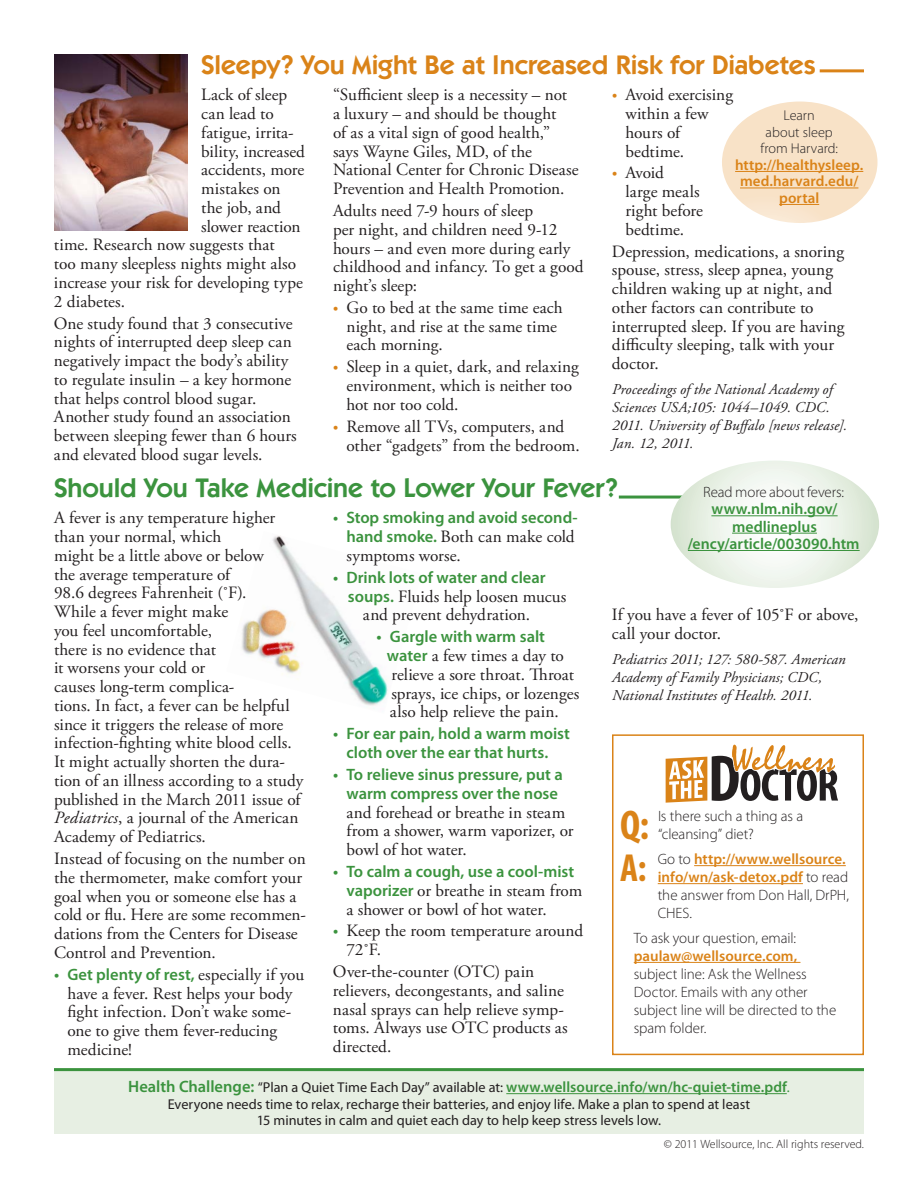
<style>
.page{position:relative;width:918px;height:1188px;background:#fff}
.page>*{position:absolute;margin:0;border:0;box-sizing:border-box;transform-origin:0 0}
.t1{font:700 condensed 41.7px "Myriad Pro";color:#da8318}
.t2{font:700 condensed 39.3px "Myriad Pro";color:#da8318}
.t3{font:600 27px "Itc Kabel";color:#da8318}
.t4{font:600 27px "Itc Kabel";color:#3b933e}
.t5{font:17.25px/18.8px "Adobe Garamond Pro";color:#231f20}
.t6{font:600 16.5px/18.8px "Myriad Pro";color:#3b933e;text-align:center}
.t7{font:600 15.75px/17.4px "Myriad Pro";color:#3b933e;text-align:center}
.t8{font:italic 15px/18px "Adobe Garamond Pro";letter-spacing:.005em;color:#231f20}
.t9{font:300 15px/18px "Myriad Pro";letter-spacing:-.005em;color:#231f20}
.t10{font:600 15px/18px "Myriad Pro";color:#da8318}
.t11{font:600 15px "Myriad Pro";color:#3b933e}
.t12{font:14.25px/16.5px "Myriad Pro";color:#231f20;text-align:center}
.t13{font:300 14.25px/16.5px "Myriad Pro";letter-spacing:-.005em;color:#231f20;text-align:center}
.t14{font:300 12px "Myriad Pro";color:#231f20}
.s1{font-family:"Myriad Pro";font-weight:600;font-size:16.5px;color:#da8318}
.s2{font-style:italic}
.s3{font-family:"Adobe Garamond Pro";font-weight:400;font-size:17.25px;color:#231f20}
.s4{font-family:"Myriad Pro";font-weight:600;font-size:16.5px;color:#3b933e}
.s5{font-weight:300;color:#231f20}
.s6{font-size:16.5px}
.s7{font-weight:400;font-size:14.25px;color:#231f20}
.s8{font-weight:400;font-size:14.25px}
</style>
<div class="page">
<div style="left:54px;top:1071px;width:810px;height:63px;background:#e7efe3"></div>
<hr style="left:54px;top:1068px;width:810px;height:3px;background:#3b933e">
<img style="left:241px;top:536px;width:147px;height:170px">
<hr style="left:694px;top:865px;width:152px;height:1px;background:#da8318">
<hr style="left:658px;top:883px;width:145px;height:1px;background:#da8318">
<hr style="left:634px;top:962px;width:166px;height:1px;background:#da8318">
<div style="left:612px;top:734px;width:252px;height:321px;border:2px solid #da8318"></div>
<hr style="left:506px;top:1093px;width:281px;height:1px;background:#3b933e">
<svg style="left:666px;top:744px;width:172px;height:59px"></svg>
<hr style="left:820px;top:69px;width:44px;height:3px;background:#da8318">
<hr style="left:619px;top:496px;width:245px;height:3px;background:#3b933e">
<svg style="left:722px;top:102px;width:156px;height:121px"></svg>
<hr style="left:735px;top:171px;width:128px;height:1px;background:#da8318">
<hr style="left:740px;top:188px;width:118px;height:1px;background:#da8318">
<hr style="left:779px;top:204px;width:40px;height:1px;background:#da8318">
<svg style="left:671px;top:461px;width:208px;height:127px"></svg>
<hr style="left:711px;top:516px;width:127px;height:1px;background:#3b933e">
<hr style="left:732px;top:533px;width:85px;height:1px;background:#3b933e">
<hr style="left:688px;top:550px;width:172px;height:1px;background:#3b933e">
<img style="left:54px;top:54px;width:134px;height:177px">
<h3 class="t3" style="left:201px;top:49px;width:616px">Sleepy? You Might Be at Increased Risk for Diabetes</h3>
<p class="t13" style="left:761px;top:107px;width:79px">Learn<br>about sleep from Harvard:</p>
<p class="t10" style="left:735px;top:156px;width:130px;line-height:16.5px;text-align:center">http://healthysleep. med.harvard.edu/ portal</p>
<p class="t5" style="left:201px;top:86px;width:88px">Lack of sleep</p>
<p class="t5" style="left:201px;top:105px;width:74px">can lead to</p>
<p class="t5" style="left:201px;top:124px;width:94px">fatigue, irrita-</p>
<p class="t5" style="left:201px;top:142px;width:105px">bility, increased</p>
<p class="t5" style="left:201px;top:161px;width:105px">accidents, more</p>
<p class="t5" style="left:201px;top:180px;width:81px">mistakes on</p>
<p class="t5" style="left:201px;top:199px;width:81px">the job, and</p>
<p class="t5" style="left:201px;top:217px;width:101px">slower reaction</p>
<p class="t5" style="left:54px;top:236px;width:222px">time. Research now suggests that</p>
<p class="t5" style="left:54px;top:255px;width:244px">too many sleepless nights might also</p>
<p class="t5" style="left:54px;top:274px;width:251px">increase your risk for developing type</p>
<p class="t5" style="left:54px;top:292px;width:73px">2 diabetes.</p>
<p class="t5" style="left:54px;top:314px;width:244px">One study found that 3 consecutive nights of interrupted deep sleep can negatively impact the body’s ability to regulate insulin – a key hormone that helps control blood sugar.<br>Another study found an association between sleeping fewer than 6 hours and elevated blood sugar levels.</p>
<p class="t5" style="left:626px;top:86px;width:109px;text-indent:-14px"><span class="s1">•</span> Avoid exercising within a few hours of bedtime.</p>
<p class="t5" style="left:626px;top:164px;width:79px;text-indent:-14px"><span class="s1">•</span> Avoid<br>large meals right before bedtime.</p>
<p class="t5" style="left:612px;top:243px;width:234px">Depression, medications, a snoring spouse, stress, sleep apnea, young children waking up at night, and other factors can contribute to interrupted sleep. If you are having difficulty sleeping, talk with your doctor.</p>
<p class="t8" style="left:612px;top:381px;width:237px">Proceedings of the National Academy of Sciences USA;105: 1044–1049. CDC.<br>2011. University of Buffalo [news release].<br>Jan. 12, 2011.</p>
<h3 class="t4" style="left:54px;top:472px;width:565px">Should You Take Medicine to Lower Your Fever?</h3>
<p class="t5" style="left:54px;top:509px;width:251px">A fever is any temperature higher than your normal, which<br>might be a little above or below<br>the average temperature of<br>98.6 degrees Fahrenheit (˚F).<br>While a fever might make<br>you feel uncomfortable,<br>there is no evidence that<br>it worsens your cold or<br>causes long-term complica-<br>tions. In fact, a fever can be helpful since it triggers the release of more infection-fighting white blood cells.<br>It might actually shorten the dura&shy;tion of an illness according to a study published in the March 2011 issue of<br><span class="s2">Pediatrics</span>, a journal of the American<br>Academy of Pediatrics.</p>
<p class="t5" style="left:54px;top:850px;width:254px">Instead of focusing on the number on the thermometer, make comfort your goal when you or someone else has a cold or flu. Here are some recommen&shy;dations from the Centers for Disease Control and Prevention.</p>
<p class="t6" style="left:54px;top:965px;width:252px">• Get plenty of rest, <span class="s3">especially if you</span></p>
<p class="t5" style="left:67px;top:984px;width:227px">have a fever. Rest helps your body fight infection. Don’t wake some&shy;one to give them fever-reducing medicine!</p>
<p class="t5" style="left:333px;top:86px;width:247px">“Sufficient sleep is a necessity – not<br>a luxury – and should be thought<br>of as a vital sign of good health,” says Wayne Giles, MD, of the National Center for Chronic Disease Prevention and Health Promotion.</p>
<p class="t5" style="left:333px;top:202px;width:252px">Adults need 7-9 hours of sleep<br>per night, and children need 9-12 hours – and even more during early childhood and infancy. To get a good night’s sleep:</p>
<p class="t5" style="left:347px;top:299px;width:218px;text-indent:-14px"><span class="s1">•</span> Go to bed at the same time each night, and rise at the same time each morning.</p>
<p class="t5" style="left:347px;top:358px;width:234px;text-indent:-14px"><span class="s1">•</span> Sleep in a quiet, dark, and relaxing environment, which is neither too hot nor too cold.</p>
<p class="t5" style="left:347px;top:418px;width:235px;text-indent:-14px"><span class="s1">•</span> Remove all TVs, computers, and other “gadgets” from the bedroom.</p>
<p class="t9" style="left:703px;top:483px;width:142px">Read more about fevers:</p>
<p class="t7" style="left:688px;top:500px;width:173px">www.nlm.nih.gov/ medlineplus /ency/article/003090.htm</p>
<p class="t6" style="left:333px;top:508px;width:246px">• Stop smoking and avoid second-</p>
<p class="t5" style="left:346px;top:528px;width:230px"><span class="s4">hand smoke.</span> Both can make cold symptoms worse.</p>
<p class="t6" style="left:333px;top:567px;width:214px">• Drink lots of water and clear</p>
<p class="t5" style="left:363px;top:587px;width:205px;text-indent:-15px"><span class="s4">soups.</span> Fluids help loosen mucus and prevent dehydration.</p>
<p class="t6" style="left:376px;top:627px;width:170px">• Gargle with warm salt</p>
<p class="t5" style="left:387px;top:647px;width:194px"><span class="s4">water</span> a few times a day to relieve a sore throat. Throat sprays, ice chips, or lozenges also help relieve the pain.</p>
<p class="t6" style="left:333px;top:724px;width:239px">• For ear pain, hold a warm moist cloth over the ear that hurts.</p>
<p class="t6" style="left:333px;top:765px;width:231px">• To relieve sinus pressure, put a warm compress over the nose</p>
<p class="t5" style="left:346px;top:803px;width:229px">and forehead or breathe in steam from a shower, warm vaporizer, or bowl of hot water.</p>
<p class="t6" style="left:333px;top:862px;width:243px">• To calm a cough, use a cool-mist</p>
<p class="t5" style="left:346px;top:882px;width:237px"><span class="s4">vaporizer</span> or breathe in steam from a shower or bowl of hot water.</p>
<p class="t5" style="left:347px;top:922px;width:238px;text-indent:-14px"><span class="s4">•</span> Keep the room temperature around<br>72˚F.</p>
<p class="t5" style="left:333px;top:963px;width:236px">Over-the-counter (OTC) pain relievers, decongestants, and saline nasal sprays can help relieve symp&shy;toms. Always use OTC products as directed.</p>
<p class="t5" style="left:612px;top:606px;width:248px">If you have a fever of 105˚F or above, call your doctor.</p>
<p class="t8" style="left:612px;top:650px;width:235px">Pediatrics 2011; 127: 580-587. American<br>Academy of Family Physicians; CDC,<br>National Institutes of Health. 2011.</p>
<h1 class="t1" style="left:620px;top:799px;width:31px">Q:</h1>
<p class="t9" style="left:658px;top:807px;width:147px">Is there such a thing as a “cleansing” diet?</p>
<h2 class="t2" style="left:620px;top:843px;width:28px">A:</h2>
<p class="t10" style="left:658px;top:850px;width:193px"><span class="s5">Go to</span> http://www.wellsource. info/wn/ask-detox.pdf <span class="s5">to read the answer from Don Hall, DrPH,<br>CHES.</span></p>
<p class="t9" style="left:634px;top:929px;width:164px">To ask your question, email:</p>
<p class="t10" style="left:634px;top:946px;width:165px">paulaw@wellsource.com,</p>
<p class="t9" style="left:634px;top:965px;width:204px">subject line: Ask the Wellness<br>Doctor. Emails with any other subject line will be directed to the spam folder.</p>
<p class="t11" style="left:128px;top:1078px;width:663px"><span class="s6">Health Challenge:</span> <span class="s7">“Plan a Quiet Time Each Day” available at:</span> www.wellsource.info/wn/hc-quiet-time.pdf<span class="s8">.</span></p>
<p class="t12" style="left:168px;top:1095px;width:584px">Everyone needs time to relax, recharge their batteries, and enjoy life. Make a plan to spend at least<br>15 minutes in calm and quiet each day to help keep stress levels low.</p>
<p class="t14" style="left:664px;top:1136px;width:202px">© 2011 Wellsource, Inc. All rights reserved.</p>
</div>
